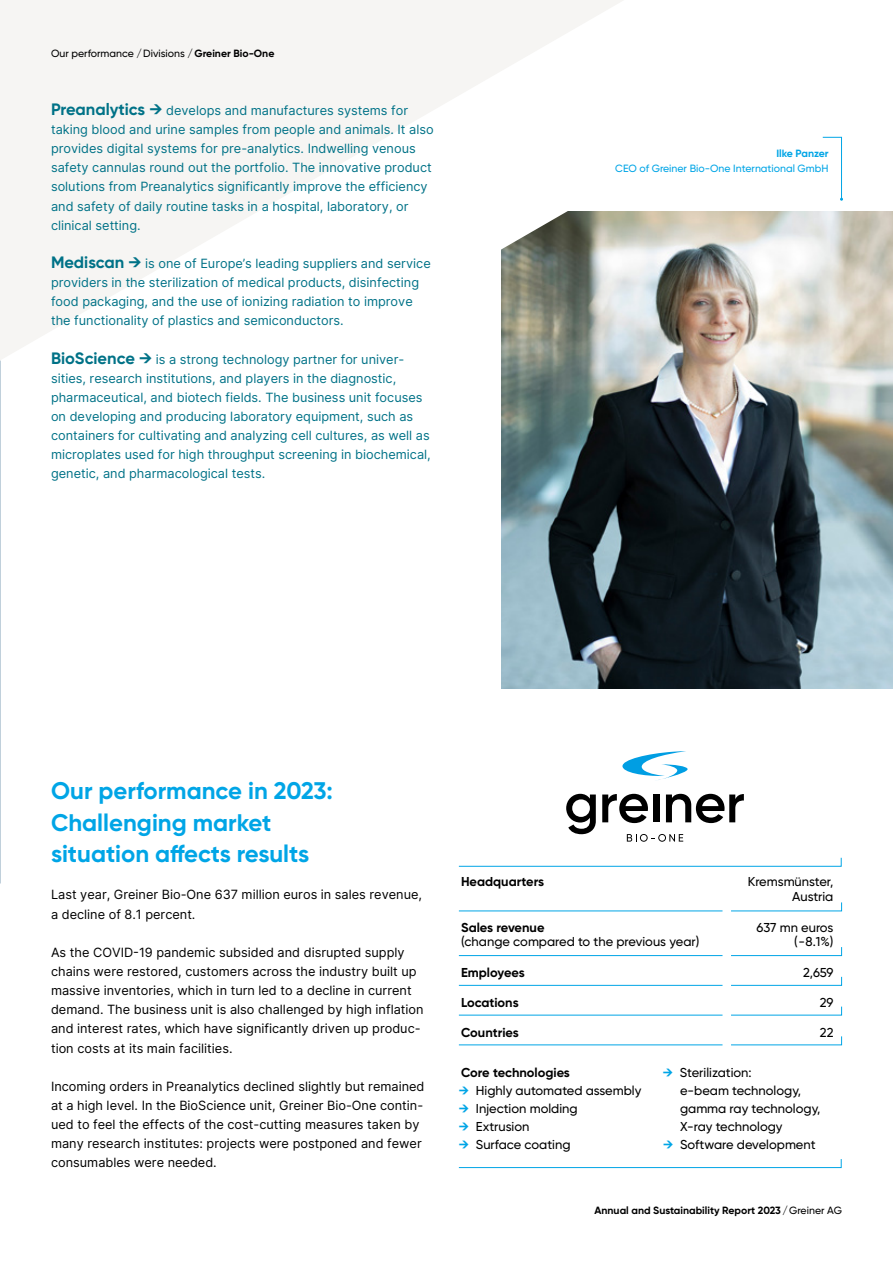
<style>
.page{position:relative;width:893px;height:1263px;background:#fff}
.page>*{position:absolute;margin:0;border:0;box-sizing:border-box;transform-origin:0 0}
.t1{font:700 24px/31.5px "Gilroy";color:#00a5e6}
.t2{font:500 12.9px/18px "Gilroy";color:#000;text-align:right}
.t3{font:700 12.9px "Gilroy";color:#000}
.t4{font:12.75px/19.2px "Inter";color:#007287}
.t5{font:12.75px/19.2px "Inter";color:#000}
.t6{font:700 10.5px "Gilroy";color:#000}
.t7{font:500 10.5px "Gilroy";color:#000}
.t8{font:500 10.5px "Gilroy";color:#00a5e6}
.t9{font:700 10.5px "Gilroy";letter-spacing:-.005em;color:#00a5e6}
.s1{font-weight:700}
.s2{font-family:"Gilroy";font-weight:700;font-size:16.5px}
.s3{font-weight:700;color:#00a5e6}
.s4{font-weight:500}
</style>
<div class="page">
<svg style="left:0;top:0;width:623px;height:361px;fill:#f6f5f3"></svg>
<hr style="left:459px;top:910px;width:263px;height:1px;background:#00a5e6">
<hr style="left:459px;top:955px;width:263px;height:1px;background:#00a5e6">
<hr style="left:459px;top:985px;width:263px;height:1px;background:#00a5e6">
<svg style="left:731px;top:902px;width:111px;height:10px"></svg>
<svg style="left:731px;top:947px;width:111px;height:9px"></svg>
<svg style="left:731px;top:976px;width:111px;height:10px"></svg>
<svg style="left:458px;top:857px;width:384px;height:10px"></svg>
<svg style="left:731px;top:1006px;width:111px;height:10px"></svg>
<svg style="left:731px;top:1036px;width:111px;height:10px"></svg>
<hr style="left:459px;top:1015px;width:263px;height:1px;background:#00a5e6">
<hr style="left:459px;top:1044px;width:263px;height:1px;background:#00a5e6">
<svg style="left:458px;top:1159px;width:384px;height:9px"></svg>
<svg style="left:627px;top:834px;width:56px;height:8px"></svg>
<svg style="left:622px;top:751px;width:66px;height:29px"></svg>
<svg style="left:566px;top:794px;width:30px;height:40px"></svg>
<svg style="left:602px;top:794px;width:46px;height:29px"></svg>
<div style="left:653px;top:794px;width:6px;height:28px;background:#000"></div>
<svg style="left:666px;top:794px;width:78px;height:29px"></svg>
<svg style="left:822px;top:137px;width:21px;height:64px"></svg>
<img style="left:502px;top:211px;width:391px;height:477px">
<svg style="left:484px;top:201px;width:102px;height:59px"></svg>
<p class="t7" style="left:51px;top:47px;width:225px">Our performance /Divisions /<span class="s1">Greiner Bio-One</span></p>
<p class="t4" style="left:51px;top:100px;width:384px"><span class="s2">Preanalytics →</span> develops and manufactures systems for taking blood and urine samples from people and animals. It also provides digital systems for pre-analytics. Indwelling venous safety cannulas round out the portfolio. The innovative product solutions from Preanalytics significantly improve the efficiency and safety of daily routine tasks in a hospital, laboratory, or clinical setting.</p>
<p class="t4" style="left:51px;top:253px;width:381px"><span class="s2">Mediscan →</span> is one of Europe’s leading suppliers and service providers in the sterilization of medical products, disinfecting food packaging, and the use of ionizing radiation to improve the functionality of plastics and semiconductors.</p>
<p class="t4" style="left:51px;top:349px;width:381px"><span class="s2">BioScience →</span> is a strong technology partner for univer&shy;sities, research institutions, and players in the diagnostic, pharmaceutical, and biotech fields. The business unit focuses on developing and producing laboratory equipment, such as containers for cultivating and analyzing cell cultures, as well as microplates used for high throughput screening in biochemical, genetic, and pharmacological tests.</p>
<p class="t9" style="left:776px;top:147px;width:54px">Ilke Panzer</p>
<p class="t8" style="left:615px;top:162px;width:215px">CEO of Greiner Bio-One International GmbH</p>
<h1 class="t1" style="left:51px;top:775px;width:283px">Our performance in 2023:<br>Challenging market situation affects results</h1>
<p class="t5" style="left:51px;top:885px;width:373px">Last year, Greiner Bio-One 637 million euros in sales revenue, a decline of 8.1 percent.</p>
<p class="t5" style="left:51px;top:942px;width:374px">As the COVID-19 pandemic subsided and disrupted supply chains were restored, customers across the industry built up massive inventories, which in turn led to a decline in current demand. The business unit is also challenged by high inflation and interest rates, which have significantly driven up produc&shy;tion costs at its main facilities.</p>
<p class="t5" style="left:51px;top:1076px;width:375px">Incoming orders in Preanalytics declined slightly but remained at a high level. In the BioScience unit, Greiner Bio-One contin&shy;ued to feel the effects of the cost-cutting measures taken by many research institutes: projects were postponed and fewer consumables were needed.</p>
<p class="t3" style="left:461px;top:874px;width:85px">Headquarters</p>
<p class="t3" style="left:461px;top:919px;width:85px">Sales revenue</p>
<p class="t2" style="left:461px;top:933px;width:240px">(change compared to the previous year)</p>
<p class="t3" style="left:461px;top:964px;width:65px">Employees</p>
<p class="t3" style="left:461px;top:994px;width:59px">Locations</p>
<p class="t3" style="left:461px;top:1024px;width:59px">Countries</p>
<p class="t2" style="left:748px;top:874px;width:87px;line-height:14.9px">Kremsmünster,<br>Austria</p>
<p class="t2" style="left:756px;top:919px;width:78px;line-height:14.9px">637 mn euros (-8.1%)</p>
<p class="t2" style="left:803px;top:963px;width:32px">2,659</p>
<p class="t2" style="left:820px;top:993px;width:15px">29</p>
<p class="t2" style="left:820px;top:1023px;width:15px">22</p>
<p class="t3" style="left:461px;top:1064px;width:110px">Core technologies</p>
<p class="t2" style="left:459px;top:1081px;width:184px"><span class="s3">→</span> Highly automated assembly</p>
<p class="t2" style="left:459px;top:1099px;width:120px"><span class="s3">→</span> Injection molding</p>
<p class="t2" style="left:459px;top:1117px;width:72px"><span class="s3">→</span> Extrusion</p>
<p class="t2" style="left:459px;top:1135px;width:113px"><span class="s3">→</span> Surface coating</p>
<p class="t2" style="left:680px;top:1063px;width:142px;text-align:left;text-indent:-17px"><span class="s3">→</span> Sterilization:<br>e-beam technology, gamma ray technology,<br>X-ray technology</p>
<p class="t2" style="left:663px;top:1135px;width:154px"><span class="s3">→</span> Software development</p>
<p class="t6" style="left:594px;top:1204px;width:249px">Annual and Sustainability Report 2023<span class="s4">/Greiner AG</span></p>
</div>
